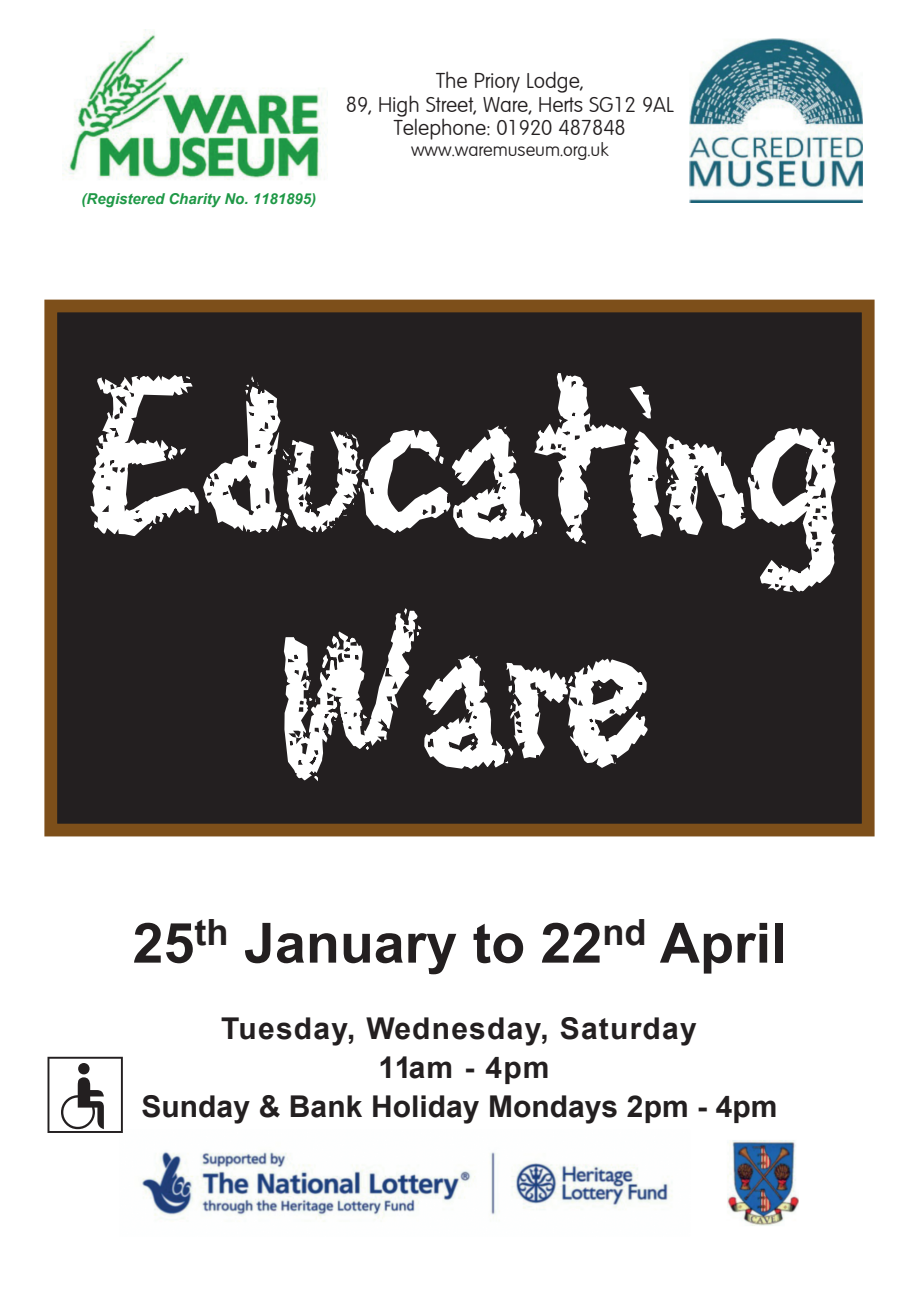
<style>
.page{position:relative;width:919px;height:1289px;background:#fff}
.page>*{position:absolute;margin:0;border:0;box-sizing:border-box;transform-origin:0 0}
.t1{font:700 55.5px "Arial";color:#231f20}
.t2{font:700 30px/38.7px "Arial";color:#231f20;text-align:center}
.t3{font:21px/23.2px "Elementary SF";color:#231f20;text-align:center}
.t4{font:18px "Elementary SF";color:#231f20}
.t5{font:italic 700 15px "Arial";color:#1e9846}
</style>
<div class="page">
<img style="left:142px;top:1140px;width:656px;height:86px">
<img style="left:62px;top:30px;width:264px;height:150px">
<img style="left:690px;top:39px;width:172px;height:164px">
<div style="left:51px;top:306px;width:817px;height:524px;background:#231f20"></div>
<div style="left:44px;top:299px;width:830px;height:537px;border:13px solid #7d4f1a"></div>
<svg style="left:90px;top:373px;width:746px;height:408px"></svg>
<p class="t5" style="left:82px;top:193px;width:236px">(Registered Charity No. 1181895)</p>
<p class="t3" style="left:346px;top:70px;width:329px">The Priory Lodge,<br>89, High Street, Ware, Herts SG12 9AL<br>Telephone: 01920 487848</p>
<p class="t4" style="left:411px;top:140px;width:199px">www.waremuseum.org.uk</p>
<h1 class="t1" style="left:133px;top:922px;width:655px">25<sup>th</sup> January to 22<sup>nd</sup> April</h1>
<h2 class="t2" style="left:142px;top:1012px;width:637px">Tuesday, Wednesday, Saturday<br>11am - 4pm<br>Sunday &amp; Bank Holiday Mondays 2pm - 4pm</h2>
</div>
